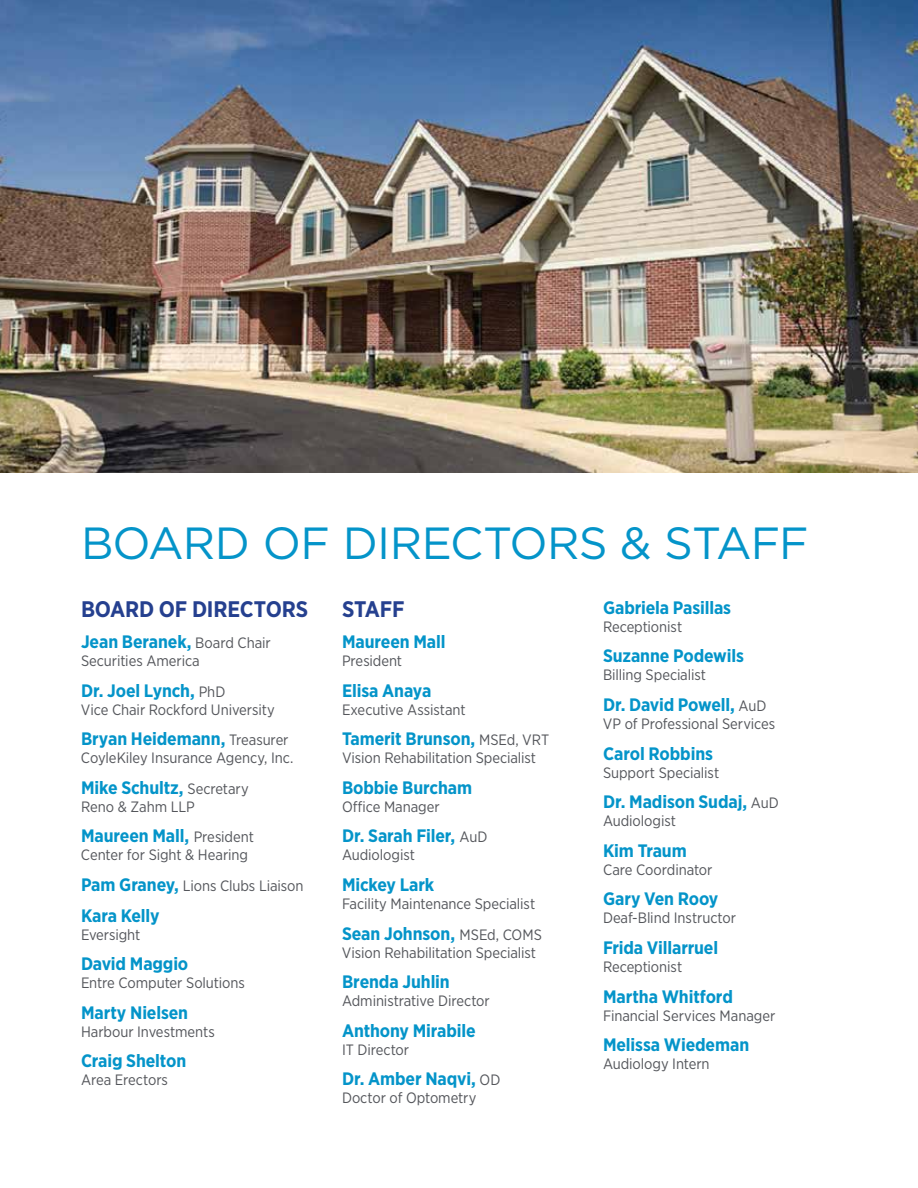
<style>
.page{position:relative;width:918px;height:1188px;background:#fff}
.page>*{position:absolute;margin:0;border:0;box-sizing:border-box;transform-origin:0 0}
.t1{font:45px "Gotham";letter-spacing:-.02em;color:#0494c9}
.t2{font:700 22.5px "Gotham Narrow";letter-spacing:-.01em;color:#25408f}
.t3{font:700 18px "Gotham Narrow";letter-spacing:-.005em;color:#0494c9}
.t4{font:15px/30.6px "Gotham Narrow";letter-spacing:-.005em;color:#54565b}
.s1{font-weight:400;font-size:15px;color:#54565b}
.s2{font-weight:700;font-size:18px;color:#0494c9}
</style>
<div class="page">
<hr style="left:0;top:1107px;width:1px;height:81px;background:#243e86">
<img style="left:0;top:0;width:918px;height:472px">
<h1 class="t1" style="left:81px;top:514px;width:729px">BOARD OF DIRECTORS &amp; STAFF</h1>
<h2 class="t2" style="left:81px;top:595px;width:229px">BOARD OF DIRECTORS</h2>
<p class="t3" style="left:81px;top:630px;width:191px">Jean Beranek, <span class="s1">Board Chair</span></p>
<p class="t4" style="left:81px;top:645px;width:120px">Securities America</p>
<p class="t3" style="left:81px;top:679px;width:146px">Dr. Joel Lynch, <span class="s1">PhD</span></p>
<p class="t4" style="left:81px;top:694px;width:195px">Vice Chair Rockford University</p>
<p class="t3" style="left:81px;top:727px;width:209px">Bryan Heidemann, <span class="s1">Treasurer</span></p>
<p class="t4" style="left:81px;top:742px;width:214px">CoyleKiley Insurance Agency, Inc.</p>
<p class="t3" style="left:81px;top:776px;width:169px">Mike Schultz, <span class="s1">Secretary</span></p>
<p class="t4" style="left:81px;top:791px;width:115px">Reno &amp; Zahm LLP</p>
<p class="t3" style="left:81px;top:825px;width:174px">Maureen Mall, <span class="s1">President</span></p>
<p class="t4" style="left:81px;top:840px;width:224px">Center for Sight &amp; Hearing<br><span class="s2">Pam Graney,</span> Lions Clubs Liaison</p>
<p class="t3" style="left:81px;top:904px;width:80px">Kara Kelly</p>
<p class="t4" style="left:81px;top:919px;width:61px">Eversight</p>
<p class="t3" style="left:81px;top:952px;width:109px">David Maggio</p>
<p class="t4" style="left:81px;top:967px;width:165px">Entre Computer Solutions</p>
<p class="t3" style="left:81px;top:1001px;width:109px">Marty Nielsen</p>
<p class="t4" style="left:81px;top:1016px;width:135px">Harbour Investments</p>
<p class="t3" style="left:81px;top:1050px;width:107px">Craig Shelton</p>
<p class="t4" style="left:81px;top:1065px;width:89px">Area Erectors</p>
<h2 class="t2" style="left:342px;top:595px;width:64px">STAFF</h2>
<p class="t3" style="left:342px;top:630px;width:105px">Maureen Mall</p>
<p class="t4" style="left:342px;top:645px;width:62px">President</p>
<p class="t3" style="left:342px;top:679px;width:91px">Elisa Anaya</p>
<p class="t4" style="left:342px;top:694px;width:125px">Executive Assistant</p>
<p class="t3" style="left:342px;top:727px;width:209px">Tamerit Brunson, <span class="s1">MSEd, VRT</span></p>
<p class="t4" style="left:342px;top:742px;width:196px">Vision Rehabilitation Specialist</p>
<p class="t3" style="left:342px;top:776px;width:132px">Bobbie Burcham</p>
<p class="t4" style="left:342px;top:791px;width:99px">Office Manager</p>
<p class="t3" style="left:342px;top:825px;width:147px">Dr. Sarah Filer, <span class="s1">AuD</span></p>
<p class="t4" style="left:342px;top:840px;width:75px">Audiologist</p>
<p class="t3" style="left:342px;top:873px;width:94px">Mickey Lark</p>
<p class="t4" style="left:342px;top:888px;width:195px">Facility Maintenance Specialist</p>
<p class="t3" style="left:342px;top:922px;width:201px">Sean Johnson, <span class="s1">MSEd, COMS</span></p>
<p class="t4" style="left:342px;top:937px;width:196px">Vision Rehabilitation Specialist</p>
<p class="t3" style="left:342px;top:970px;width:109px">Brenda Juhlin</p>
<p class="t4" style="left:342px;top:985px;width:149px">Administrative Director</p>
<p class="t3" style="left:342px;top:1019px;width:135px">Anthony Mirabile</p>
<p class="t4" style="left:342px;top:1034px;width:69px">IT Director</p>
<p class="t3" style="left:342px;top:1068px;width:160px">Dr. Amber Naqvi, <span class="s1">OD</span></p>
<p class="t4" style="left:342px;top:1083px;width:136px">Doctor of Optometry</p>
<p class="t3" style="left:603px;top:596px;width:130px">Gabriela Pasillas</p>
<p class="t4" style="left:603px;top:611px;width:81px">Receptionist</p>
<p class="t3" style="left:603px;top:645px;width:142px">Suzanne Podewils</p>
<p class="t4" style="left:603px;top:660px;width:105px">Billing Specialist</p>
<p class="t3" style="left:603px;top:693px;width:165px">Dr. David Powell, <span class="s1">AuD</span></p>
<p class="t4" style="left:603px;top:708px;width:174px">VP of Professional Services</p>
<p class="t3" style="left:603px;top:742px;width:112px">Carol Robbins</p>
<p class="t4" style="left:603px;top:757px;width:118px">Support Specialist</p>
<p class="t3" style="left:603px;top:790px;width:177px">Dr. Madison Sudaj, <span class="s1">AuD</span></p>
<p class="t4" style="left:603px;top:805px;width:75px">Audiologist</p>
<p class="t3" style="left:603px;top:839px;width:85px">Kim Traum</p>
<p class="t4" style="left:603px;top:854px;width:111px">Care Coordinator</p>
<p class="t3" style="left:603px;top:888px;width:117px">Gary Ven Rooy</p>
<p class="t4" style="left:603px;top:903px;width:135px">Deaf-Blind Instructor</p>
<p class="t3" style="left:603px;top:936px;width:117px">Frida Villarruel</p>
<p class="t4" style="left:603px;top:951px;width:81px">Receptionist</p>
<p class="t3" style="left:603px;top:985px;width:131px">Martha Whitford</p>
<p class="t4" style="left:603px;top:1000px;width:174px">Financial Services Manager</p>
<p class="t3" style="left:603px;top:1033px;width:148px">Melissa Wiedeman</p>
<p class="t4" style="left:603px;top:1048px;width:108px">Audiology Intern</p>
</div>
